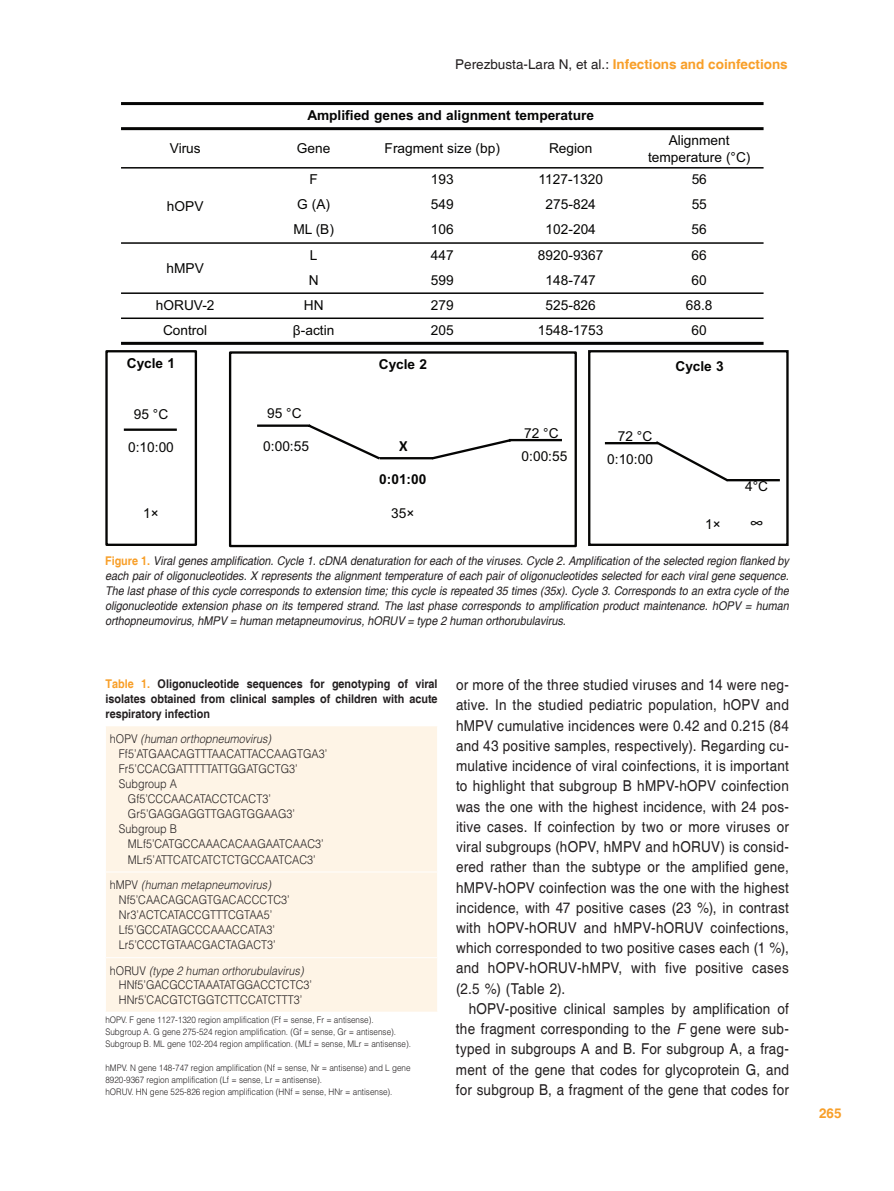
<style>
.page{position:relative;width:894px;height:1191px;background:#fff}
.page>*{position:absolute;margin:0;border:0;box-sizing:border-box;transform-origin:0 0}
.t1{font:700 15.45px "Calibri";color:#050504}
.t2{font:15.45px "Calibri";color:#050504}
.t3{font:15px/20.2px "Helvetica";letter-spacing:.015em;color:#231f20;text-align:justify;scale:.9 1}
.t4{font:13.65px/23.7px "Arial";color:#050504;text-align:right}
.t5{font:700 13.65px "Arial";color:#050504}
.t6{font:700 13.5px "Helvetica";color:#f89f29}
.t7{font:italic 12px/15px "Helvetica";color:#231f20;text-align:justify;scale:.9 1}
.t8{font:300 12px/15px "Helvetica LT Std";color:#231f20;scale:.9 1}
.t9{font:700 12px/15px "Helvetica";color:#231f20;text-align:justify;scale:.9 1}
.t10{font:italic 300 12px "Helvetica LT Std";color:#231f20;scale:.9 1}
.t11{font:300 9px/12px "Helvetica LT Std";color:#231f20;scale:.9 1}
.s1{font-weight:400;color:#231f20}
.s2{font-weight:700;font-style:normal;color:#f89f29}
.s3{color:#f89f29}
.s4{font-style:normal}
.s5{font-style:italic}
</style>
<div class="page">
<div style="left:105px;top:350px;width:92px;height:196px;border:2px solid #050504"></div>
<hr style="left:124px;top:428px;width:53px;height:3px;background:#050504">
<div style="left:229px;top:351px;width:347px;height:196px;border:2px solid #050504"></div>
<svg style="left:257px;top:424px;width:305px;height:36px"></svg>
<svg style="left:588px;top:350px;width:200px;height:196px"></svg>
<hr style="left:121px;top:127px;width:642px;height:3px;background:#050504">
<hr style="left:121px;top:167px;width:642px;height:1px;background:#050504">
<hr style="left:121px;top:242px;width:642px;height:2px;background:#050504">
<hr style="left:121px;top:292px;width:642px;height:2px;background:#050504">
<hr style="left:121px;top:317px;width:642px;height:2px;background:#050504">
<hr style="left:121px;top:102px;width:642px;height:3px;background:#050504">
<hr style="left:121px;top:342px;width:642px;height:3px;background:#050504">
<div style="left:106px;top:726px;width:331px;height:231px;background:#fef4e6"></div>
<div style="left:105px;top:957px;width:332px;height:54px;background:#fef4e6"></div>
<hr style="left:105px;top:957px;width:1px;height:54px;background:#fff">
<hr style="left:105px;top:957px;width:333px;height:1px;background:#fff">
<hr style="left:105px;top:871px;width:333px;height:1px;background:#fff">
<p class="t6" style="left:455px;top:56px;width:334px"><span class="s1">Perezbusta-Lara N, et al.:</span> Infections and coinfections</p>
<p class="t5" style="left:307px;top:106px;width:288px">Amplified genes and alignment temperature</p>
<p class="t4" style="left:170px;top:137px;width:33px">Virus</p>
<p class="t4" style="left:297px;top:137px;width:35px">Gene</p>
<p class="t4" style="left:384px;top:137px;width:117px">Fragment size (bp)</p>
<p class="t4" style="left:549px;top:137px;width:45px">Region</p>
<p class="t4" style="left:647px;top:132px;width:104px;line-height:16.5px;text-align:center">Alignment temperature (°C)</p>
<p class="t4" style="left:167px;top:194px;width:38px">hOPV</p>
<p class="t4" style="left:309px;top:167px;width:10px">F</p>
<p class="t4" style="left:430px;top:167px;width:24px">193</p>
<p class="t4" style="left:538px;top:167px;width:66px">1127-1320</p>
<p class="t4" style="left:691px;top:167px;width:17px">56</p>
<p class="t4" style="left:297px;top:193px;width:34px">G (A)</p>
<p class="t4" style="left:430px;top:193px;width:24px">549</p>
<p class="t4" style="left:545px;top:193px;width:52px">275-824</p>
<p class="t4" style="left:691px;top:193px;width:17px">55</p>
<p class="t4" style="left:293px;top:218px;width:42px">ML (B)</p>
<p class="t4" style="left:430px;top:218px;width:24px">106</p>
<p class="t4" style="left:545px;top:218px;width:52px">102-204</p>
<p class="t4" style="left:691px;top:218px;width:17px">56</p>
<p class="t4" style="left:166px;top:256px;width:39px">hMPV</p>
<p class="t4" style="left:310px;top:243px;width:9px">L</p>
<p class="t4" style="left:430px;top:243px;width:24px">447</p>
<p class="t4" style="left:537px;top:243px;width:67px">8920-9367</p>
<p class="t4" style="left:691px;top:243px;width:17px">66</p>
<p class="t4" style="left:309px;top:268px;width:11px">N</p>
<p class="t4" style="left:430px;top:268px;width:24px">599</p>
<p class="t4" style="left:545px;top:268px;width:52px">148-747</p>
<p class="t4" style="left:691px;top:268px;width:17px">60</p>
<p class="t4" style="left:156px;top:293px;width:60px">hORUV-2</p>
<p class="t4" style="left:304px;top:293px;width:21px">HN</p>
<p class="t4" style="left:430px;top:293px;width:24px">279</p>
<p class="t4" style="left:545px;top:293px;width:52px">525-826</p>
<p class="t4" style="left:685px;top:293px;width:28px">68.8</p>
<p class="t4" style="left:163px;top:318px;width:46px">Control</p>
<p class="t4" style="left:293px;top:318px;width:43px">β-actin</p>
<p class="t4" style="left:430px;top:318px;width:24px">205</p>
<p class="t4" style="left:537px;top:318px;width:67px">1548-1753</p>
<p class="t4" style="left:691px;top:318px;width:17px">60</p>
<p class="t5" style="left:127px;top:353px;width:50px">Cycle 1</p>
<p class="t4" style="left:134px;top:402px;width:36px">95 °C</p>
<p class="t4" style="left:128px;top:435px;width:47px">0:10:00</p>
<p class="t4" style="left:143px;top:501px;width:17px">1×</p>
<p class="t4" style="left:267px;top:401px;width:36px">95 °C</p>
<p class="t4" style="left:263px;top:434px;width:47px">0:00:55</p>
<p class="t5" style="left:378px;top:354px;width:50px">Cycle 2</p>
<p class="t1" style="left:399px;top:435px;width:10px">X</p>
<p class="t5" style="left:379px;top:470px;width:49px">0:01:00</p>
<p class="t4" style="left:391px;top:501px;width:25px">35×</p>
<p class="t4" style="left:524px;top:421px;width:36px">72 °C</p>
<p class="t4" style="left:521px;top:444px;width:47px">0:00:55</p>
<p class="t4" style="left:607px;top:424px;width:47px">72 °C<br>0:10:00</p>
<p class="t5" style="left:675px;top:357px;width:50px">Cycle 3</p>
<p class="t4" style="left:744px;top:474px;width:24px">4°C</p>
<p class="t4" style="left:705px;top:511px;width:17px">1×</p>
<p class="t2" style="left:749px;top:512px;width:15px">∞</p>
<p class="t7" style="left:105px;top:553px;width:761px"><span class="s2">Figure 1.</span> Viral genes amplification. Cycle 1. cDNA denaturation for each of the viruses. Cycle 2. Amplification of the selected region flanked by each pair of oligonucleotides. X represents the alignment temperature of each pair of oligonucleotides selected for each viral gene sequence.<br>The last phase of this cycle corresponds to extension time; this cycle is repeated 35 times (35x). Cycle 3. Corresponds to an extra cycle of the oligonucleotide extension phase on its tempered strand. The last phase corresponds to amplification product maintenance. hOPV = human orthopneumovirus, hMPV = human metapneumovirus, hORUV = type 2 human orthorubulavirus.</p>
<p class="t9" style="left:105px;top:676px;width:370px"><span class="s3">Table 1.</span> Oligonucleotide sequences for genotyping of viral isolates obtained from clinical samples of children with acute respiratory infection</p>
<p class="t10" style="left:110px;top:731px;width:180px"><span class="s4">hOPV</span> (human orthopneumovirus)</p>
<p class="t8" style="left:119px;top:746px;width:233px">Ff5’ATGAACAGTTTAACATTACCAAGTGA3’</p>
<p class="t8" style="left:119px;top:761px;width:200px">Fr5’CCACGATTTTTATTGGATGCTG3’</p>
<p class="t8" style="left:119px;top:776px;width:66px">Subgroup A</p>
<p class="t8" style="left:128px;top:791px;width:160px">Gf5’CCCAACATACCTCACT3’</p>
<p class="t8" style="left:128px;top:806px;width:187px">Gr5’GAGGAGGTTGAGTGGAAG3’</p>
<p class="t8" style="left:119px;top:821px;width:66px">Subgroup B</p>
<p class="t8" style="left:128px;top:836px;width:219px">MLf5’CATGCCAAACACAAGAATCAAC3’</p>
<p class="t8" style="left:128px;top:851px;width:210px">MLr5’ATTCATCATCTCTGCCAATCAC3’</p>
<p class="t8" style="left:119px;top:877px;width:191px;text-indent:-9px">hMPV <span class="s5">(human metapneumovirus)<br></span>Nf5’CAACAGCAGTGACACCCTC3’<br>Nr3’ACTCATACCGTTTCGTAA5’<br>Lf5’GCCATAGCCCAAACCATA3’<br>Lr5’CCCTGTAACGACTAGACT3’</p>
<p class="t8" style="left:119px;top:963px;width:216px;line-height:14.4px;text-indent:-9px">hORUV <span class="s5">(type 2 human orthorubulavirus)<br></span>HNf5’GACGCCTAAATATGGACCTCTC3’<br>HNr5’CACGTCTGGTCTTCCATCTTT3’</p>
<p class="t11" style="left:105px;top:1013px;width:341px">hOPV. F gene 1127-1320 region amplification (Ff = sense, Fr = antisense).<br>Subgroup A. G gene 275-524 region amplification. (Gf = sense, Gr = antisense).<br>Subgroup B. ML gene 102-204 region amplification. (MLf = sense, MLr = antisense).</p>
<p class="t11" style="left:105px;top:1061px;width:340px">hMPV. N gene 148-747 region amplification (Nf = sense, Nr = antisense) and L gene<br>8920-9367 region amplification (Lf = sense, Lr = antisense).<br>hORUV. HN gene 525-826 region amplification (HNf = sense, HNr = antisense).</p>
<p class="t3" style="left:456px;top:675px;width:371px">or more of the three studied viruses and 14 were neg&shy;ative. In the studied pediatric population, hOPV and hMPV cumulative incidences were 0.42 and 0.215 (84 and 43 positive samples, respectively). Regarding cu&shy;mulative incidence of viral coinfections, it is important to highlight that subgroup B hMPV-hOPV coinfection was the one with the highest incidence, with 24 pos&shy;itive cases. If coinfection by two or more viruses or viral subgroups (hOPV, hMPV and hORUV) is consid&shy;ered rather than the subtype or the amplified gene, hMPV-hOPV coinfection was the one with the highest incidence, with 47 positive cases (23 %), in contrast with hOPV-hORUV and hMPV-hORUV coinfections, which corresponded to two positive cases each (1 %), and hOPV-hORUV-hMPV, with five positive cases (2.5 %) (Table 2).</p>
<p class="t3" style="left:456px;top:998px;width:371px;text-indent:13px">hOPV-positive clinical samples by amplification of the fragment corresponding to the <span class="s5">F</span> gene were sub&shy;typed in subgroups A and B. For subgroup A, a frag&shy;ment of the gene that codes for glycoprotein G, and for subgroup B, a fragment of the gene that codes for</p>
<p class="t6" style="left:818px;top:1104px;width:24px">265</p>
</div>
